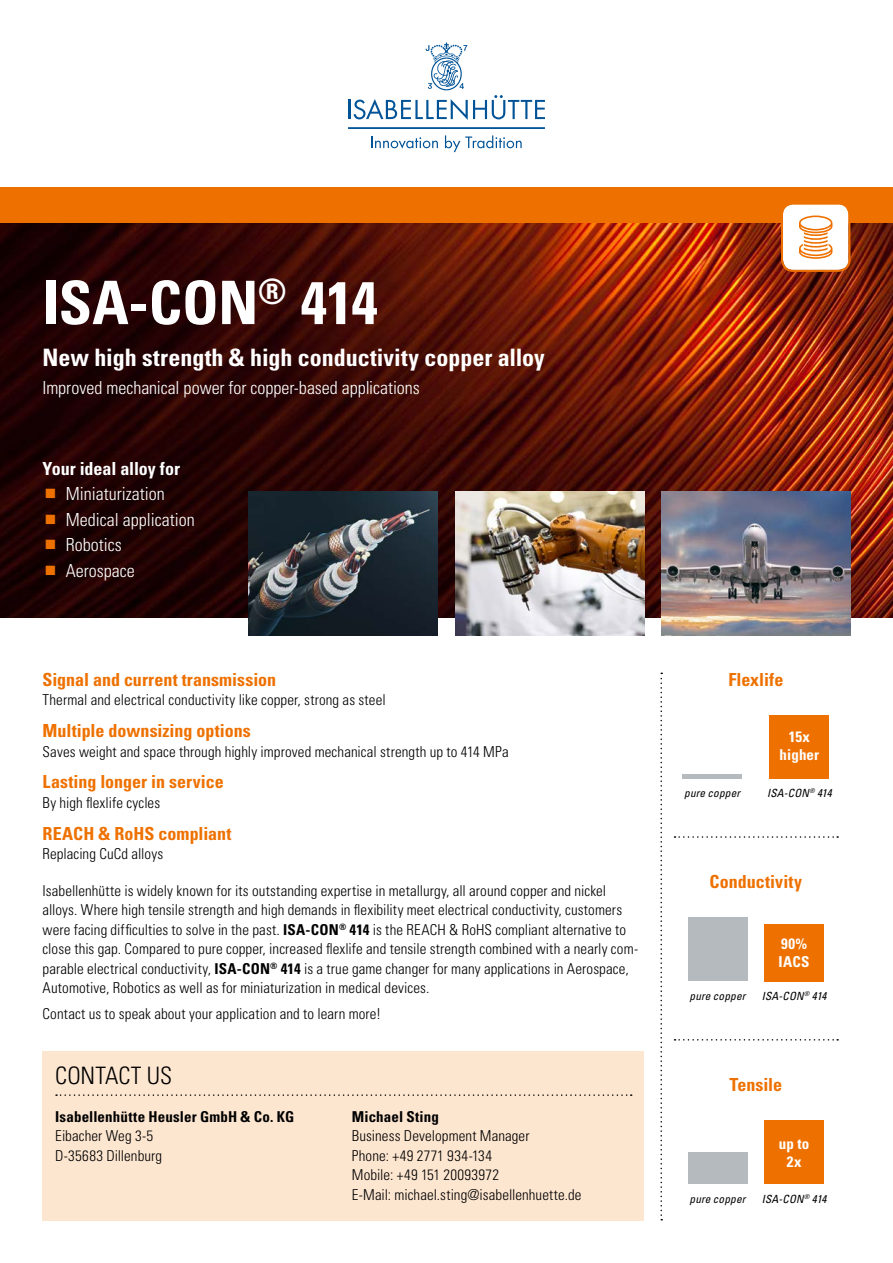
<style>
.page{position:relative;width:893px;height:1263px;background:#fff}
.page>*{position:absolute;margin:0;border:0;box-sizing:border-box;transform-origin:0 0}
.t1{font:700 condensed 60px "Univers LT Std";letter-spacing:-.01em;color:#fff}
.t2{font:700 condensed 24px "Univers LT Std";color:#fff}
.t3{font:300 condensed 24px "Univers LT Std";letter-spacing:-.005em;color:#000}
.t4{font:700 condensed 18px "Univers LT Std";color:#ee7100}
.t5{font:300 condensed 18px/25.5px "Univers LT Std";color:#fff}
.t6{font:700 condensed 18px "Univers LT Std";color:#fff}
.t7{font:300 condensed 15px/19.5px "Univers LT Std";letter-spacing:.005em;color:#000}
.t8{font:700 condensed 15px "Univers LT Std";letter-spacing:.01em;color:#000}
.t9{font:700 condensed 15px/18px "Univers LT Std";letter-spacing:.01em;color:#fff;text-align:center}
.t10{font:italic condensed 11.25px "Univers LT Std";letter-spacing:.015em;color:#000}
.s1{font-weight:700}
</style>
<div class="page">
<img style="left:0;top:223px;width:893px;height:394px">
<div style="left:0;top:187px;width:893px;height:36px;background:#ee7100"></div>
<svg style="left:781px;top:204px;width:69px;height:68px"></svg>
<svg style="left:371px;top:136px;width:67px;height:13px"></svg>
<svg style="left:445px;top:135px;width:77px;height:17px"></svg>
<svg style="left:348px;top:43px;width:197px;height:77px"></svg>
<hr style="left:348px;top:127px;width:197px;height:2px;background:#005397">
<div style="left:43px;top:1051px;width:601px;height:169px;background:#fde6d0"></div>
<svg style="left:56px;top:1094px;width:576px;height:2px"></svg>
<img style="left:249px;top:491px;width:189px;height:144px">
<img style="left:661px;top:491px;width:189px;height:144px">
<img style="left:455px;top:491px;width:189px;height:144px">
<hr style="left:682px;top:774px;width:60px;height:4px;background:#b5babe">
<div style="left:770px;top:715px;width:59px;height:63px;background:#ee7100"></div>
<div style="left:688px;top:917px;width:59px;height:64px;background:#b5babe"></div>
<div style="left:764px;top:924px;width:60px;height:57px;background:#ee7100"></div>
<div style="left:688px;top:1152px;width:59px;height:32px;background:#b5babe"></div>
<div style="left:764px;top:1120px;width:60px;height:64px;background:#ee7100"></div>
<svg style="left:674px;top:836px;width:164px;height:2px"></svg>
<svg style="left:674px;top:1039px;width:164px;height:1px"></svg>
<svg style="left:660px;top:673px;width:2px;height:547px"></svg>
<svg style="left:46px;top:489px;width:9px;height:9px"></svg>
<svg style="left:46px;top:515px;width:9px;height:9px"></svg>
<svg style="left:46px;top:540px;width:9px;height:9px"></svg>
<svg style="left:46px;top:566px;width:9px;height:9px"></svg>
<h1 class="t1" style="left:43px;top:266px;width:337px">ISA-CON<sup>®</sup> 414</h1>
<h2 class="t2" style="left:43px;top:342px;width:504px">New high strength &amp; high conductivity copper alloy</h2>
<p class="t5" style="left:43px;top:375px;width:379px">Improved mechanical power for copper-based applications</p>
<p class="t6" style="left:43px;top:457px;width:139px">Your ideal alloy for</p>
<p class="t5" style="left:66px;top:481px;width:130px">Miniaturization<br>Medical application<br>Robotics<br>Aerospace</p>
<p class="t4" style="left:43px;top:668px;width:235px">Signal and current transmission</p>
<p class="t7" style="left:43px;top:690px;width:345px">Thermal and electrical conductivity like copper, strong as steel</p>
<p class="t4" style="left:43px;top:719px;width:210px">Multiple downsizing options</p>
<p class="t7" style="left:43px;top:741px;width:468px">Saves weight and space through highly improved mechanical strength up to 414 MPa</p>
<p class="t4" style="left:43px;top:771px;width:183px">Lasting longer in service</p>
<p class="t7" style="left:43px;top:793px;width:119px">By high flexlife cycles</p>
<p class="t4" style="left:43px;top:822px;width:190px">REACH &amp; RoHS compliant</p>
<p class="t7" style="left:43px;top:844px;width:122px">Replacing CuCd alloys</p>
<p class="t7" style="left:43px;top:881px;width:597px">Isabellenhütte is widely known for its outstanding expertise in metallurgy, all around copper and nickel alloys. Where high tensile strength and high demands in flexibility meet electrical conductivity, customers were facing difficulties to solve in the past. <span class="s1">ISA‑CON</span><sup>®</sup> <span class="s1">414</span> is the REACH &amp; RoHS compliant alternative to close this gap. Compared to pure copper, increased flexlife and tensile strength combined with a nearly com&shy;parable electrical conductivity, <span class="s1">ISA‑CON</span><sup>®</sup> <span class="s1">414</span> is a true game changer for many applications in Aerospace, Automotive, Robotics as well as for miniaturization in medical devices.</p>
<p class="t7" style="left:43px;top:1004px;width:340px">Contact us to speak about your application and to learn more!</p>
<h2 class="t3" style="left:55px;top:1061px;width:118px">CONTACT US</h2>
<p class="t8" style="left:55px;top:1107px;width:241px">Isabellenhütte Heusler GmbH &amp; Co. KG</p>
<p class="t7" style="left:55px;top:1126px;width:108px">Eibacher Weg 3-5<br>D-35683 Dillenburg</p>
<p class="t8" style="left:352px;top:1107px;width:89px">Michael Sting</p>
<p class="t7" style="left:352px;top:1126px;width:231px">Business Development Manager<br>Phone: +49 2771 934-134<br>Mobile: +49 151 20093972<br>E-Mail: michael.sting@isabellenhuette.de</p>
<p class="t4" style="left:728px;top:668px;width:57px">Flexlife</p>
<p class="t10" style="left:684px;top:786px;width:57px">pure copper</p>
<p class="t9" style="left:780px;top:728px;width:41px">15x higher</p>
<p class="t10" style="left:767px;top:786px;width:66px">ISA‑CON<sup>®</sup> 414</p>
<p class="t4" style="left:710px;top:871px;width:94px">Conductivity</p>
<p class="t10" style="left:690px;top:988px;width:57px">pure copper</p>
<p class="t9" style="left:779px;top:934px;width:32px;text-align:left">90%<br>IACS</p>
<p class="t10" style="left:762px;top:988px;width:66px">ISA‑CON<sup>®</sup> 414</p>
<p class="t4" style="left:730px;top:1074px;width:54px">Tensile</p>
<p class="t10" style="left:690px;top:1191px;width:57px">pure copper</p>
<p class="t9" style="left:779px;top:1135px;width:32px">up to<br>2x</p>
<p class="t10" style="left:762px;top:1191px;width:66px">ISA‑CON<sup>®</sup> 414</p>
</div>
